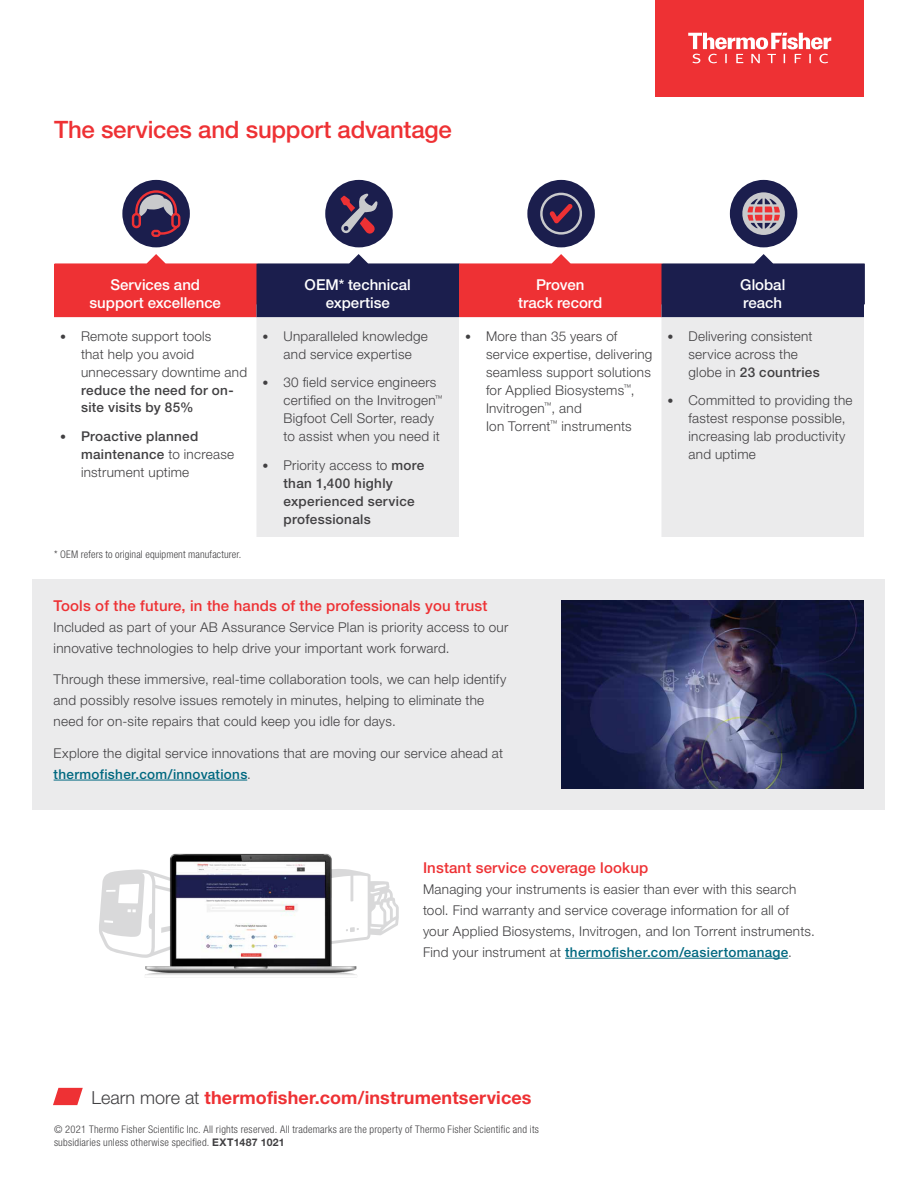
<style>
.page{position:relative;width:918px;height:1188px;background:#fff}
.page>*{position:absolute;margin:0;border:0;box-sizing:border-box;transform-origin:0 0}
.t1{font:500 24px "Helvetica Neue LTW1 G";letter-spacing:-.01em;color:#ee3134}
.t2{font:700 18px "Helvetica Neue LTW1 G";letter-spacing:.01em;color:#ee3134}
.t3{font:500 15px "Helvetica Neue LTW1 G";letter-spacing:.01em;color:#ee3134}
.t4{font:500 15px/18px "Helvetica Neue LTW1 G";color:#fff;text-align:center}
.t5{font:300 13.5px/18px "Helvetica Neue LTW1 G";letter-spacing:.02em;color:#414042}
.t6{font:500 13.5px/18px "Helvetica Neue LTW1 G";letter-spacing:.025em;color:#414042}
.t7{font:300 condensed 10.5px/13.5px "Helvetica Neue LTW1 G";letter-spacing:.02em;color:#414042}
.s1{font-size:12px}
.s2{font-weight:300;font-size:12px}
.s3{font-weight:300}
.s4{font-weight:500}
.s5{font-weight:500;color:#006880}
.s6{font-weight:300;color:#414042}
.s7{font-weight:700;font-stretch:normal}
</style>
<div class="page">
<svg style="left:53px;top:1088px;width:30px;height:17px"></svg>
<div style="left:33px;top:579px;width:852px;height:231px;background:#ebebec"></div>
<hr style="left:54px;top:780px;width:193px;height:1px;background:#006880">
<img style="left:561px;top:600px;width:303px;height:189px">
<hr style="left:565px;top:958px;width:223px;height:1px;background:#006880">
<svg style="left:99px;top:869px;width:38px;height:88px"></svg>
<svg style="left:364px;top:872px;width:35px;height:68px"></svg>
<img style="left:137px;top:853px;width:227px;height:122px">
<div style="left:325px;top:180px;width:68px;height:67px;background:#1b1e4d;border-radius:50%"></div>
<svg style="left:340px;top:194px;width:38px;height:40px"></svg>
<svg style="left:54px;top:254px;width:811px;height:63px;background:#96465b"></svg>
<svg style="left:256px;top:317px;width:608px;height:220px;fill:#ebebec"></svg>
<div style="left:122px;top:180px;width:68px;height:67px;background:#1b1e4d;border-radius:50%"></div>
<svg style="left:132px;top:190px;width:48px;height:47px"></svg>
<div style="left:527px;top:180px;width:68px;height:67px;background:#1b1e4d;border-radius:50%"></div>
<svg style="left:540px;top:193px;width:42px;height:42px"></svg>
<div style="left:730px;top:180px;width:67px;height:67px;background:#1b1e4d;border-radius:50%"></div>
<svg style="left:742px;top:192px;width:43px;height:43px"></svg>
<div style="left:656px;top:0;width:208px;height:96px;background:#ee3134"></div>
<svg style="left:688px;top:33px;width:143px;height:30px"></svg>
<h1 class="t1" style="left:54px;top:115px;width:399px">The services and support advantage</h1>
<p class="t4" style="left:90px;top:276px;width:133px">Services and support excellence</p>
<p class="t4" style="left:305px;top:276px;width:108px">OEM* technical expertise</p>
<p class="t4" style="left:518px;top:276px;width:86px">Proven track record</p>
<p class="t4" style="left:740px;top:276px;width:47px;text-align:left">Global reach</p>
<p class="t5" style="left:81px;top:327px;width:168px;text-indent:-21px"><span class="s1">•</span> Remote support tools<br>that help you avoid unnecessary downtime and</p>
<p class="t6" style="left:81px;top:381px;width:154px">reduce the need for on&shy;site visits by 85%</p>
<p class="t6" style="left:81px;top:427px;width:155px;text-indent:-21px"><span class="s2">•</span> Proactive planned maintenance <span class="s3">to increase instrument uptime</span></p>
<p class="t5" style="left:263px;top:327px;width:167px;text-align:center"><span class="s1">•</span> Unparalleled knowledge and service expertise</p>
<p class="t5" style="left:283px;top:373px;width:161px;text-indent:-21px"><span class="s1">•</span> 30 field service engineers certified on the Invitrogen<sup>™<br></sup>Bigfoot Cell Sorter, ready to assist when you need it</p>
<p class="t6" style="left:284px;top:456px;width:142px;text-indent:-21px"><span class="s2">•</span> <span class="s3">Priority access to</span> more than 1,400 highly experienced service professionals</p>
<p class="t5" style="left:486px;top:327px;width:168px;text-indent:-21px"><span class="s1">•</span> More than 35 years of service expertise, delivering seamless support solutions for Applied Biosystems<sup>™</sup>,<br>Invitrogen<sup>™</sup>, and<br>Ion Torrent<sup>™</sup> instruments</p>
<p class="t5" style="left:689px;top:327px;width:133px;text-indent:-21px"><span class="s1">•</span> Delivering consistent service across the globe in <span class="s4">23 countries</span></p>
<p class="t5" style="left:689px;top:391px;width:166px;text-indent:-21px"><span class="s1">•</span> Committed to providing the fastest response possible, increasing lab productivity and uptime</p>
<p class="t7" style="left:54px;top:548px;width:189px">* OEM refers to original equipment manufacturer.</p>
<p class="t3" style="left:54px;top:596px;width:435px">Tools of the future, in the hands of the professionals you trust</p>
<p class="t5" style="left:54px;top:616px;width:456px;line-height:21px">Included as part of your AB Assurance Service Plan is priority access to our innovative technologies to help drive your important work forward.</p>
<p class="t5" style="left:54px;top:669px;width:454px;line-height:21px">Through these immersive, real-time collaboration tools, we can help identify and possibly resolve issues remotely in minutes, helping to eliminate the need for on-site repairs that could keep you idle for days.</p>
<p class="t5" style="left:54px;top:742px;width:451px;line-height:21px">Explore the digital service innovations that are moving our service ahead at <span class="s5">thermofisher.com/innovations</span>.</p>
<p class="t3" style="left:423px;top:858px;width:227px">Instant service coverage lookup</p>
<p class="t5" style="left:423px;top:878px;width:393px;line-height:21px">Managing your instruments is easier than ever with this search tool. Find warranty and service coverage information for all of your Applied Biosystems, Invitrogen, and Ion Torrent instruments.<br>Find your instrument at <span class="s5">thermofisher.com/easiertomanage</span>.</p>
<h2 class="t2" style="left:92px;top:1086px;width:441px"><span class="s6">Learn more at</span> thermofisher.com/instrumentservices</h2>
<p class="t7" style="left:54px;top:1122px;width:486px">© 2021 Thermo Fisher Scientific Inc. All rights reserved. All trademarks are the property of Thermo Fisher Scientific and its subsidiaries unless otherwise specified. <span class="s7">EXT1487 1021</span></p>
</div>
